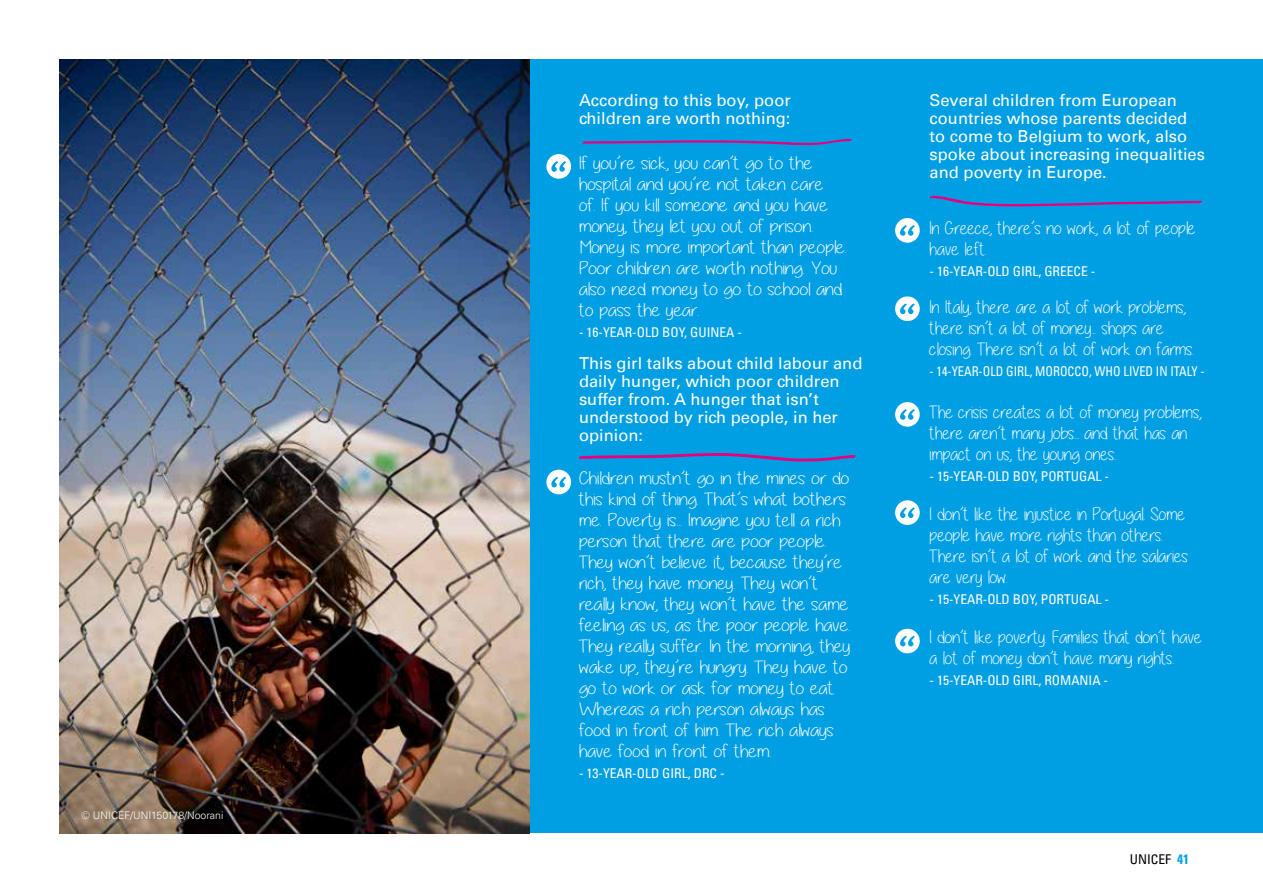
<style>
.page{position:relative;width:1263px;height:893px;background:#fff}
.page>*{position:absolute;margin:0;border:0;box-sizing:border-box;transform-origin:0 0}
.t1{font:18px/21px "Alittlesunshine";color:#fff;scale:1.3 1}
.t2{font:18px/21px "Alittlesunshine";color:#fff;scale:1.16 1}
.t3{font:16.5px/18px "Univers LT";color:#fff}
.t4{font:condensed 13.5px "Univers LT Pro";color:#fff}
.t5{font:condensed 13.5px "Univers LT Pro";color:#fff;scale:.92 1}
.t6{font:condensed 13.5px "Univers LT Pro";color:#000}
.t7{font:300 10.5px "Univers LT Pro 45";color:#fff}
.s1{font-weight:700;color:#009fe3}
</style>
<div class="page">
<div style="left:529px;top:60px;width:734px;height:773px;background:#009fe3"></div>
<img style="left:60px;top:60px;width:469px;height:773px">
<svg style="left:582px;top:139px;width:270px;height:6px"></svg>
<svg style="left:929px;top:196px;width:273px;height:11px"></svg>
<svg style="left:579px;top:453px;width:277px;height:9px"></svg>
<div style="left:546px;top:154px;width:25px;height:25px;background:#fff;border-radius:50%"></div>
<svg style="left:551px;top:161px;width:15px;height:11px"></svg>
<div style="left:895px;top:218px;width:25px;height:25px;background:#fff;border-radius:50%"></div>
<svg style="left:900px;top:225px;width:15px;height:11px"></svg>
<div style="left:895px;top:296px;width:25px;height:25px;background:#fff;border-radius:50%"></div>
<svg style="left:900px;top:303px;width:15px;height:11px"></svg>
<div style="left:895px;top:402px;width:25px;height:25px;background:#fff;border-radius:50%"></div>
<svg style="left:900px;top:409px;width:15px;height:11px"></svg>
<div style="left:895px;top:500px;width:25px;height:25px;background:#fff;border-radius:50%"></div>
<svg style="left:900px;top:507px;width:15px;height:11px"></svg>
<div style="left:895px;top:629px;width:25px;height:24px;background:#fff;border-radius:50%"></div>
<svg style="left:900px;top:636px;width:15px;height:10px"></svg>
<div style="left:546px;top:470px;width:25px;height:24px;background:#fff;border-radius:50%"></div>
<svg style="left:551px;top:477px;width:15px;height:10px"></svg>
<p class="t7" style="left:82px;top:808px;width:143px">© UNICEF/UNI150178/Noorani</p>
<p class="t3" style="left:579px;top:91px;width:213px">According to this boy, poor children are worth nothing:</p>
<p class="t1" style="left:579px;top:152px;width:207px">If you’re sick, you can’t go to the hospital and you’re not taken care<br>of. If you kill someone and you have money, they let you out of prison.<br>Money is more important than people.<br>Poor children are worth nothing. You also need money to go to school and to pass the year.</p>
<p class="t4" style="left:579px;top:323px;width:164px">- 16-YEAR-OLD BOY, GUINEA -</p>
<p class="t3" style="left:579px;top:354px;width:285px">This girl talks about child labour and daily hunger, which poor children suffer from. A hunger that isn’t understood by rich people, in her opinion:</p>
<p class="t1" style="left:579px;top:468px;width:210px">Children mustn’t go in the mines or do this kind of thing. That’s what bothers me. Poverty is... Imagine you tell a rich person that there are poor people.<br>They won’t believe it, because they’re rich, they have money. They won’t really know, they won’t have the same feeling as us, as the poor people have.<br>They really suffer. In the morning, they wake up, they’re hungry. They have to go to work or ask for money to eat.<br>Whereas a rich person always has food in front of him. The rich always have food in front of them.</p>
<p class="t4" style="left:579px;top:765px;width:147px">- 13-YEAR-OLD GIRL, DRC -</p>
<p class="t3" style="left:930px;top:91px;width:277px">Several children from European countries whose parents decided to come to Belgium to work, also spoke about increasing inequalities and poverty in Europe.</p>
<p class="t2" style="left:930px;top:217px;width:231px">In Greece, there’s no work, a lot of people have left.</p>
<p class="t4" style="left:930px;top:262px;width:167px">- 16-YEAR-OLD GIRL, GREECE -</p>
<p class="t2" style="left:930px;top:297px;width:230px">In Italy, there are a lot of work problems, there isn’t a lot of money... shops are closing. There isn’t a lot of work on farms.</p>
<p class="t5" style="left:930px;top:363px;width:300px">- 14-YEAR-OLD GIRL, MOROCCO, WHO LIVED IN ITALY -</p>
<p class="t2" style="left:930px;top:402px;width:236px">The crisis creates a lot of money problems, there aren’t many jobs... and that has an impact on us, the young ones.</p>
<p class="t4" style="left:930px;top:468px;width:181px">- 15-YEAR-OLD BOY, PORTUGAL -</p>
<p class="t2" style="left:930px;top:504px;width:224px">I don’t like the injustice in Portugal. Some people have more rights than others.<br>There isn’t a lot of work and the salaries are very low.</p>
<p class="t4" style="left:930px;top:591px;width:181px">- 15-YEAR-OLD BOY, PORTUGAL -</p>
<p class="t2" style="left:930px;top:627px;width:236px">I don’t like poverty. Families that don’t have a lot of money don’t have many rights.</p>
<p class="t4" style="left:930px;top:672px;width:180px">- 15-YEAR-OLD GIRL, ROMANIA -</p>
<p class="t6" style="left:1130px;top:850px;width:61px">UNICEF <span class="s1">41</span></p>
</div>
